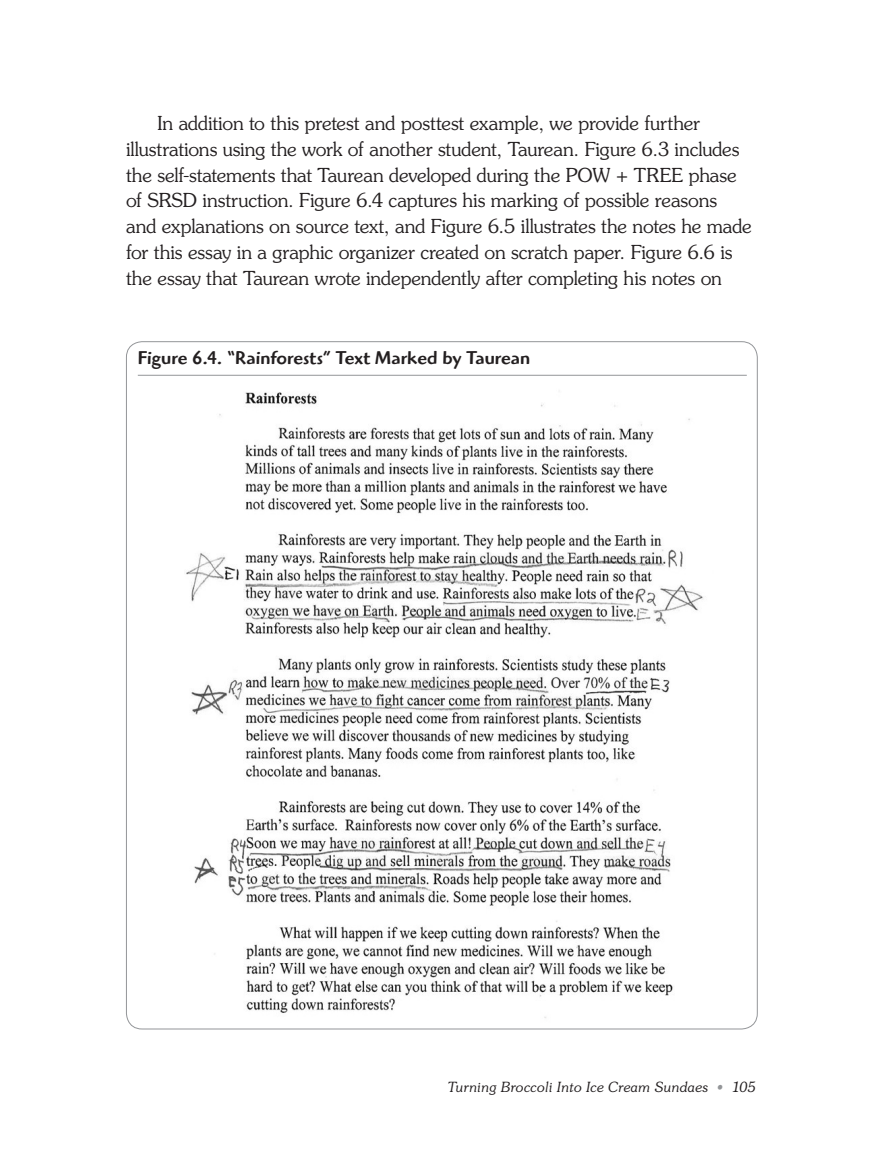
<style>
.page{position:relative;width:882px;height:1166px;background:#fff}
.page>*{position:absolute;margin:0;border:0;box-sizing:border-box;transform-origin:0 0}
.BCE{font:300 19.25px/25.7px "Souvenir Std";letter-spacing:-.01em;color:#231f20}
.FigH{font:500 19.25px "Highlander Std";color:#231f20}
.t1{font:italic 300 14px "Souvenir Std";color:#231f20}
.s1{color:#939598}
</style>
<div class="page">
<hr style="left:138px;top:375px;width:609px;height:1px;background:#939598">
<img style="left:186px;top:392px;width:517px;height:626px">
<p class="BCE" style="left:126px;top:110px;width:627px;text-indent:32px">In addition to this pretest and posttest example, we provide further illustrations using the work of another student, Taurean. Figure 6.3 includes the self-statements that Taurean developed during the POW + TREE phase of SRSD instruction. Figure 6.4 captures his marking of possible reasons and explanations on source text, and Figure 6.5 illustrates the notes he made for this essay in a graphic organizer created on scratch paper. Figure 6.6 is the essay that Taurean wrote independently after completing his notes on</p>
<p class="FigH" style="left:138px;top:347px;width:394px">Figure 6.4. “Rainforests” Text Marked by Taurean</p>
<p class="t1" style="left:447px;top:1078px;width:310px">Turning Broccoli Into Ice Cream Sundaes <span class="s1">•</span> 105</p>
</div>
